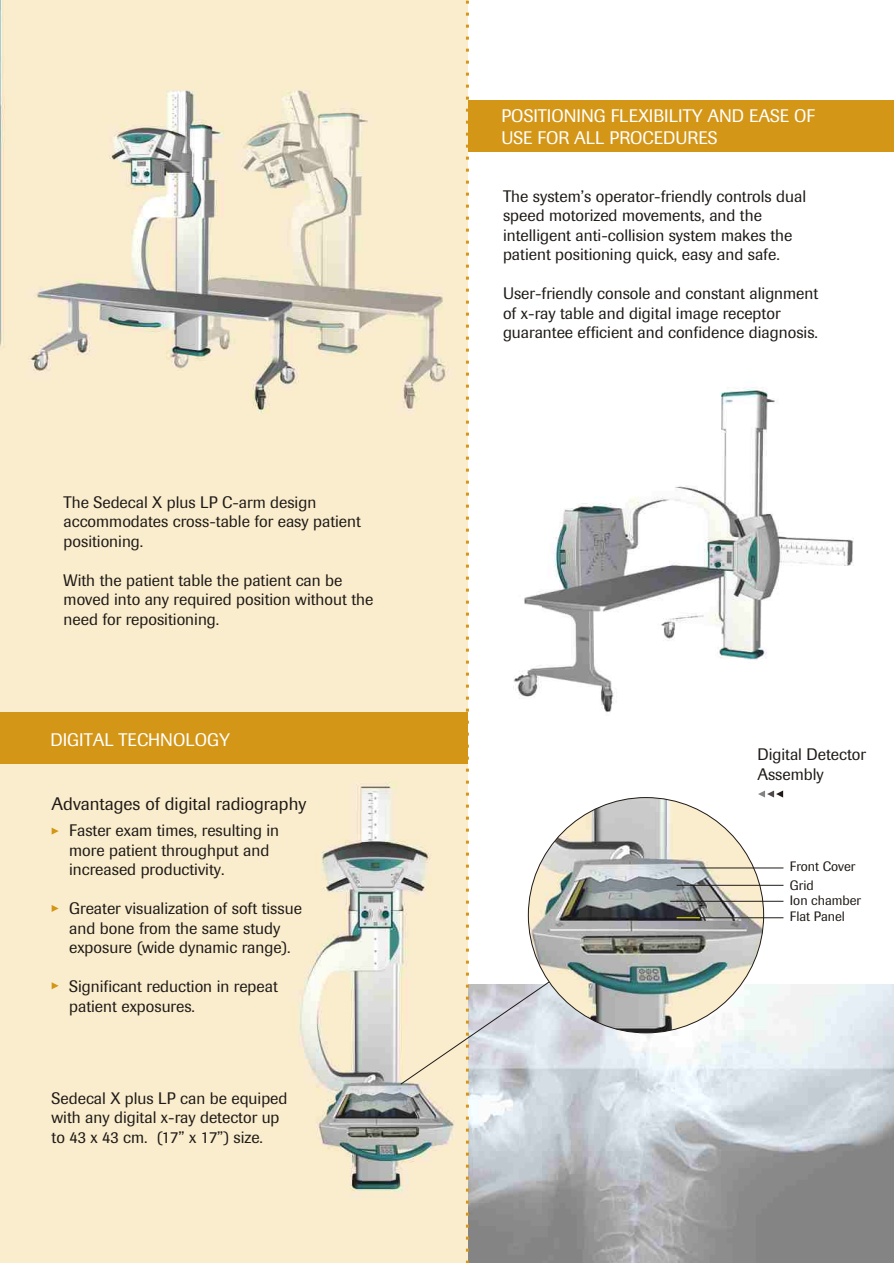
<style>
.page{position:relative;width:894px;height:1263px;background:#fff}
.page>*{position:absolute;margin:0;border:0;box-sizing:border-box;transform-origin:0 0}
.t1{font:18px/21.3px "Imago";color:#fff}
.t2{font:18px "Imago";color:#1f1a17}
.t3{font:16.5px/19.5px "Imago";color:#1f1a17}
.t4{font:13.5px/18.1px "Imago";color:#1f1a17}
</style>
<div class="page">
<div style="left:467px;top:101px;width:427px;height:51px;background:#d49617"></div>
<img style="left:647px;top:984px;width:247px;height:279px">
<img style="left:647px;top:388px;width:207px;height:272px">
<img style="left:0;top:0;width:400px;height:1263px">
<svg style="left:400px;top:0;width:247px;height:1263px"></svg>
<img style="left:528px;top:798px;width:235px;height:235px;border-radius:50%">
<hr style="left:677px;top:885px;width:107px;height:1px;background:#1f1a17">
<hr style="left:670px;top:901px;width:114px;height:1px;background:#1f1a17">
<hr style="left:677px;top:918px;width:107px;height:1px;background:#1f1a17">
<svg style="left:677px;top:918px;width:23px;height:1px"></svg>
<hr style="left:681px;top:868px;width:103px;height:1px;background:#1f1a17">
<div style="left:0;top:713px;width:467px;height:51px;background:#d49617"></div>
<svg style="left:758px;top:791px;width:25px;height:7px"></svg>
<svg style="left:52px;top:828px;width:7px;height:7px"></svg>
<svg style="left:52px;top:905px;width:7px;height:7px"></svg>
<svg style="left:52px;top:982px;width:7px;height:7px"></svg>
<p class="t3" style="left:64px;top:494px;width:299px">The Sedecal X plus LP C-arm design accommodates cross-table for easy patient positioning.</p>
<p class="t3" style="left:64px;top:572px;width:311px">With the patient table the patient can be moved into any required position without the need for repositioning.</p>
<p class="t1" style="left:50px;top:730px;width:181px">DIGITAL TECHNOLOGY</p>
<p class="t2" style="left:52px;top:797px;width:256px">Advantages of digital radiography</p>
<p class="t3" style="left:69px;top:822px;width:212px">Faster exam times, resulting in more patient throughput and increased productivity.</p>
<p class="t3" style="left:69px;top:900px;width:234px">Greater visualization of soft tissue and bone from the same study exposure (wide dynamic range).</p>
<p class="t3" style="left:69px;top:978px;width:210px">Significant reduction in repeat patient exposures.</p>
<p class="t3" style="left:52px;top:1090px;width:237px">Sedecal X plus LP can be equiped with any digital x-ray detector up to 43 x 43 cm. (17” x 17”) size.</p>
<p class="t1" style="left:502px;top:107px;width:315px">POSITIONING FLEXIBILITY AND EASE OF<br>USE FOR ALL PROCEDURES</p>
<p class="t3" style="left:503px;top:188px;width:305px">The system’s operator-friendly controls dual speed motorized movements, and the intelligent anti-collision system makes the patient positioning quick, easy and safe.</p>
<p class="t3" style="left:503px;top:285px;width:317px">User-friendly console and constant alignment of x-ray table and digital image receptor guarantee efficient and confidence diagnosis.</p>
<p class="t3" style="left:757px;top:746px;width:110px">Digital Detector<br>Assembly</p>
<p class="t4" style="left:790px;top:859px;width:67px">Front Cover<br>Grid</p>
<p class="t4" style="left:790px;top:893px;width:73px;line-height:16.6px">Ion chamber<br>Flat Panel</p>
</div>
